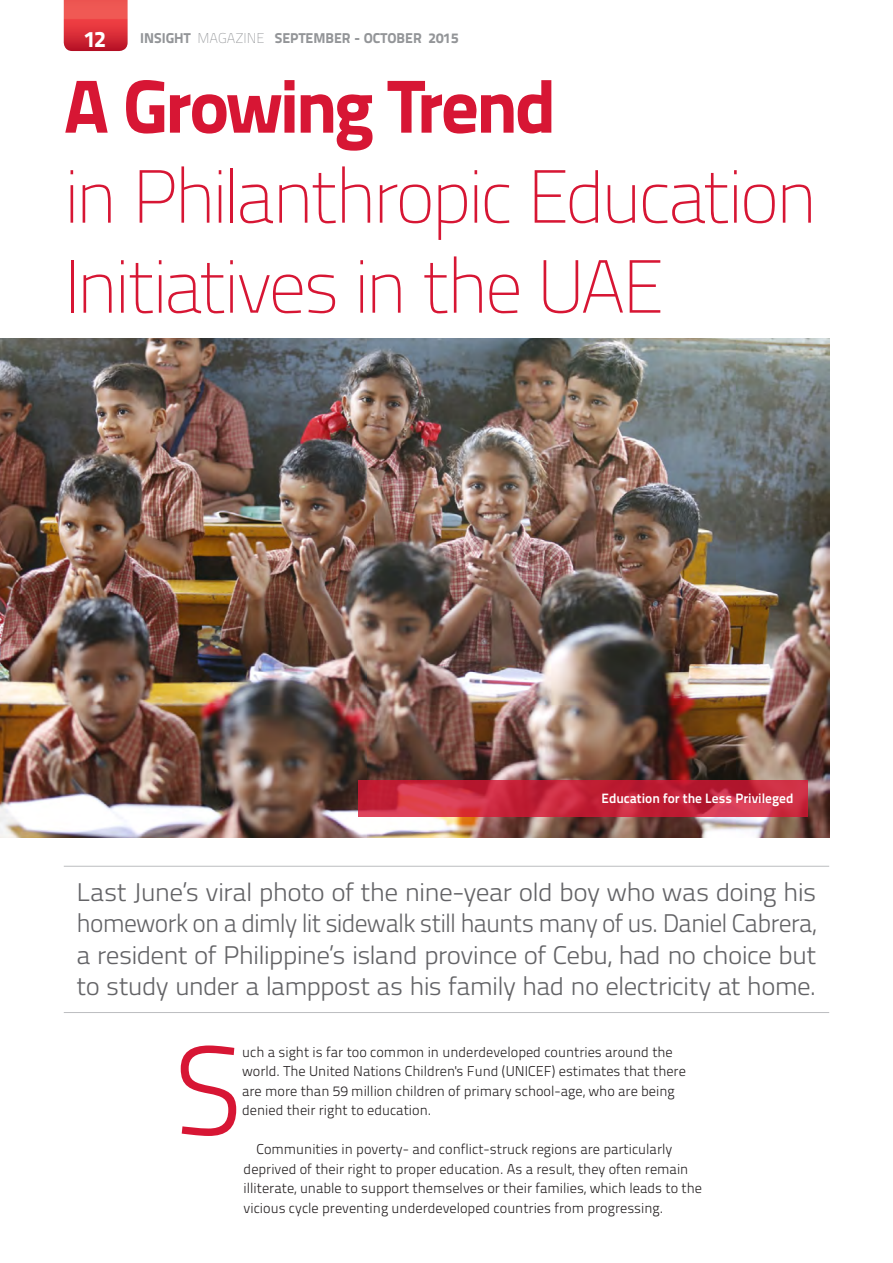
<style>
.page{position:relative;width:893px;height:1263px;background:#fff}
.page>*{position:absolute;margin:0;border:0;box-sizing:border-box;transform-origin:0 0}
.Body_Copy_Drop-Cap_5{font:300 126.15px "Titillium Text 22 L";color:#d71634}
.Headline_Thin_64_58p{font:100 75px/90px "Titillium Text 22 L";letter-spacing:-.055em;color:#d71634}
.Pullquote_17_21_Rule{font:300 25.5px/31.5px "Titillium Text 22 L";letter-spacing:-.03em;color:#636366;text-align:justify;scale:1.07 1}
.t1{font:800 22.5px "Titillium Text 22 L";color:#fff}
.Body_Copy_Light{font:300 14.25px/19.5px "Titillium Text 22 L";color:#231f20}
.Body_Copy_Drop-Cap_5-2{font:300 14.25px/19.5px "Titillium Text 22 L";color:#231f20}
.t2{font:800 14.25px "Titillium Text 22 L";color:#939598}
.Caption_Normal{font:700 13.5px "Titillium Text 22 L";color:#fff}
.s1{font-weight:100}
.s2{font-weight:800}
</style>
<div class="page">
<svg style="left:64px;top:0;width:64px;height:51px;background:#df3e43"></svg>
<img style="left:0;top:338px;width:829px;height:500px">
<svg style="left:358px;top:780px;width:450px;height:36px;background:#c7283e"></svg>
<hr style="left:64px;top:866px;width:765px;height:1px;background:#bcbdc0">
<hr style="left:64px;top:1012px;width:765px;height:1px;background:#bcbdc0">
<h3 class="t1" style="left:84px;top:21px;width:23px">12</h3>
<p class="t2" style="left:140px;top:27px;width:320px">INSIGHT <span class="s1">MAGAZINE</span> SEPTEMBER - OCTOBER 2015</p>
<p class="Headline_Thin_64_58p" style="left:64px;top:58px;width:756px"><span class="s2">A Growing Trend<br></span>in Philanthropic Education<br>Initiatives in the UAE</p>
<p class="Caption_Normal" style="left:601px;top:788px;width:193px">Education for the Less Privileged</p>
<p class="Pullquote_17_21_Rule" style="left:77px;top:875px;width:693px">Last June’s viral photo of the nine-year old boy who was doing his homework on a dimly lit sidewalk still haunts many of us. Daniel Cabrera, a resident of Philippine’s island province of Cebu, had no choice but to study under a lamppost as his family had no electricity at home.</p>
<p class="Body_Copy_Drop-Cap_5" style="left:175px;top:998px;width:69px">S</p>
<p class="Body_Copy_Drop-Cap_5-2" style="left:242px;top:1041px;width:445px">uch a sight is far too common in underdeveloped countries around the world. The United Nations Children's Fund (UNICEF) estimates that there are more than 59 million children of primary school-age, who are being denied their right to education.</p>
<p class="Body_Copy_Light" style="left:244px;top:1139px;width:460px;text-indent:13px">Communities in poverty- and conflict-struck regions are particularly deprived of their right to proper education. As a result, they often remain illiterate, unable to support themselves or their families, which leads to the vicious cycle preventing underdeveloped countries from progressing.</p>
</div>
